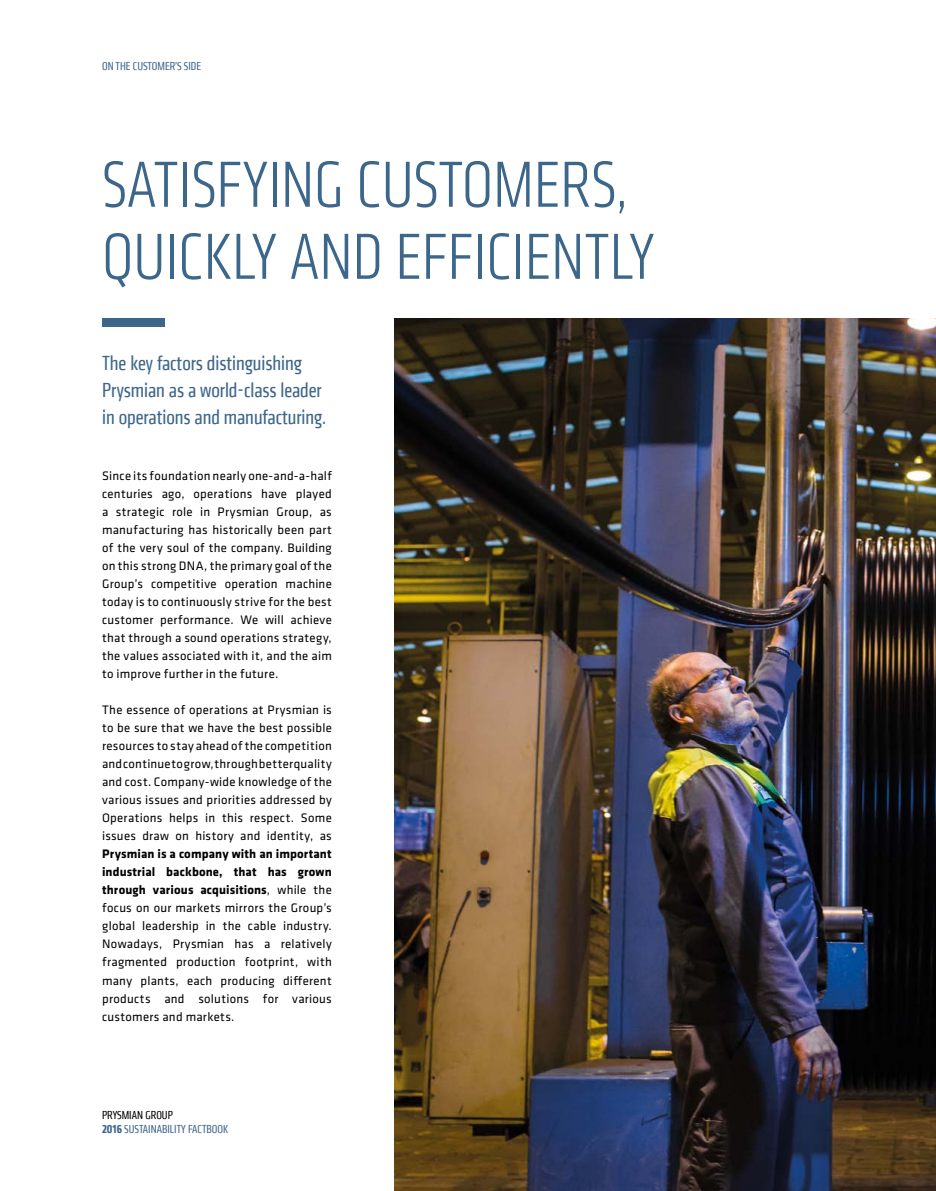
<style>
.page{position:relative;width:936px;height:1191px;background:#fff}
.page>*{position:absolute;margin:0;border:0;box-sizing:border-box;transform-origin:0 0}
.t1{font:300 condensed 67.5px/72px "Klavika CH";color:#3d668b}
.t2{font:condensed 21px/27px "Klavika CH";color:#3d668b}
.t3{font:12.75px/18px "Klavika";letter-spacing:.02em;color:#000;text-align:justify}
.t4{font:condensed 12px/13.5px "Klavika CH";color:#3d668b}
.s1{font-weight:700}
.s2{color:#000}
</style>
<div class="page">
<img style="left:394px;top:318px;width:541px;height:873px">
<div style="left:102px;top:318px;width:63px;height:9px;background:#3d668b"></div>
<p class="t4" style="left:102px;top:59px;width:101px">ON THE CUSTOMER’S SIDE</p>
<h1 class="t1" style="left:102px;top:149px;width:554px">SATISFYING CUSTOMERS,<br>QUICKLY AND EFFICIENTLY</h1>
<h2 class="t2" style="left:102px;top:349px;width:225px">The key factors distinguishing<br>Prysmian as a world-class leader in operations and manufacturing.</h2>
<p class="t3" style="left:102px;top:467px;width:231px">Since its foundation nearly one-and-a-half centuries ago, operations have played a strategic role in Prysmian Group, as manufacturing has historically been part of the very soul of the company. Building on this strong DNA, the primary goal of the Group’s competitive operation machine today is to continuously strive for the best customer performance. We will achieve that through a sound operations strategy, the values associated with it, and the aim to improve further in the future.</p>
<p class="t3" style="left:102px;top:701px;width:231px">The essence of operations at Prysmian is to be sure that we have the best possible resources to stay ahead of the competition and continue to grow, through better quality and cost. Company-wide knowledge of the various issues and priorities addressed by Operations helps in this respect. Some issues draw on history and identity, as</p>
<p class="t3" style="left:102px;top:845px;width:231px"><span class="s1">Prysmian is a company with an important industrial backbone, that has grown through various acquisitions</span>, while the focus on our markets mirrors the Group’s global leadership in the cable industry.<br>Nowadays, Prysmian has a relatively fragmented production footprint, with many plants, each producing different products and solutions for various customers and markets.</p>
<p class="t4" style="left:102px;top:1108px;width:128px"><span class="s2">PRYSMIAN GROUP<br></span><span class="s1">2016</span> SUSTAINABILITY FACTBOOK</p>
</div>
